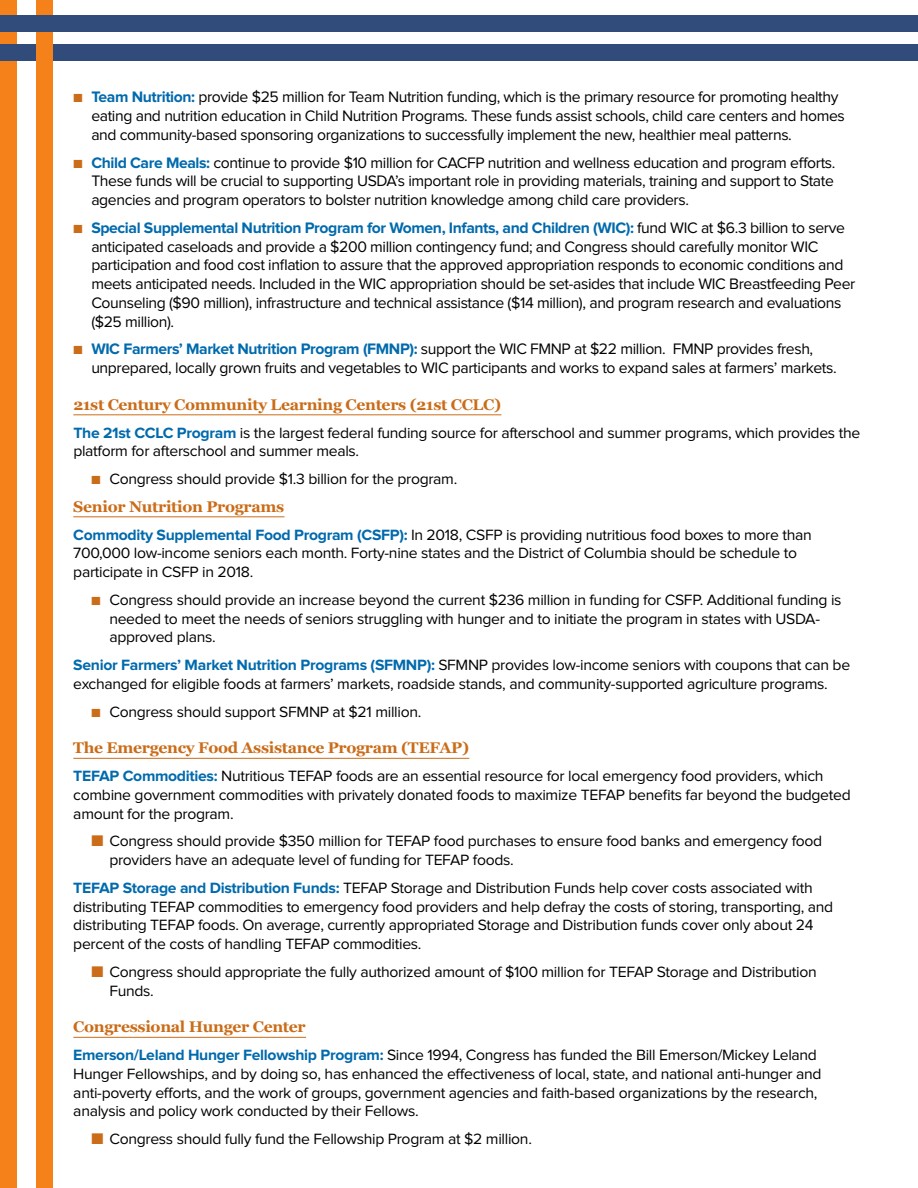
<style>
.page{position:relative;width:918px;height:1188px;background:#fff}
.page>*{position:absolute;margin:0;border:0;box-sizing:border-box;transform-origin:0 0}
.t1{font:15.75px/18.8px "Proxima Nova";letter-spacing:-.025em;color:#000}
.t2{font:15.45px/18.8px "Proxima Nova";letter-spacing:-.02em;color:#000}
.t3{font:700 15.45px "Georgia";letter-spacing:-.02em;color:#ca6c18}
.s1{color:#ca6c18}
.s2{font-weight:700;color:#006aad}
</style>
<div class="page">
<hr style="left:73px;top:414px;width:428px;height:1px;background:#ca6c18">
<hr style="left:73px;top:516px;width:212px;height:1px;background:#ca6c18">
<hr style="left:73px;top:758px;width:396px;height:1px;background:#ca6c18">
<hr style="left:73px;top:1037px;width:233px;height:1px;background:#ca6c18">
<div style="left:0;top:0;width:17px;height:1188px;background:#f48119"></div>
<div style="left:0;top:44px;width:918px;height:17px;background:#314b7a"></div>
<div style="left:36px;top:0;width:16px;height:1188px;background:#f48119"></div>
<div style="left:0;top:15px;width:918px;height:17px;background:#314b7a"></div>
<p class="t1" style="left:91px;top:88px;width:755px;text-indent:-18px"><span class="s1">■</span> <span class="s2">Team Nutrition:</span> provide $25 million for Team Nutrition funding, which is the primary resource for promoting healthy eating and nutrition education in Child Nutrition Programs. These funds assist schools, child care centers and homes and community-based sponsoring organizations to successfully implement the new, healthier meal patterns.</p>
<p class="t1" style="left:91px;top:154px;width:746px;text-align:justify;text-indent:-18px"><span class="s1">■</span> <span class="s2">Child Care Meals:</span> continue to provide $10 million for CACFP nutrition and wellness education and program efforts.<br>These funds will be crucial to supporting USDA’s important role in providing materials, training and support to State agencies and program operators to bolster nutrition knowledge among child care providers.</p>
<p class="t1" style="left:91px;top:219px;width:766px;text-indent:-18px"><span class="s1">■</span> <span class="s2">Special Supplemental Nutrition Program for Women, Infants, and Children (WIC):</span> fund WIC at $6.3 billion to serve anticipated caseloads and provide a $200 million contingency fund; and Congress should carefully monitor WIC participation and food cost inflation to assure that the approved appropriation responds to economic conditions and meets anticipated needs. Included in the WIC appropriation should be set-asides that include WIC Breastfeeding Peer Counseling ($90 million), infrastructure and technical assistance ($14 million), and program research and evaluations ($25 million).</p>
<p class="t1" style="left:91px;top:340px;width:747px;text-indent:-18px"><span class="s1">■</span> <span class="s2">WIC Farmers’ Market Nutrition Program (FMNP):</span> support the WIC FMNP at $22 million. FMNP provides fresh, unprepared, locally grown fruits and vegetables to WIC participants and works to expand sales at farmers’ markets.</p>
<p class="t3" style="left:73px;top:396px;width:429px">21st Century Community Learning Centers (21st CCLC)</p>
<p class="t2" style="left:73px;top:424px;width:788px"><span class="s2">The 21st CCLC Program</span> is the largest federal funding source for afterschool and summer programs, which provides the platform for afterschool and summer meals.</p>
<p class="t2" style="left:91px;top:470px;width:368px"><span class="s1">■</span> Congress should provide $1.3 billion for the program.</p>
<p class="t3" style="left:73px;top:498px;width:212px">Senior Nutrition Programs</p>
<p class="t2" style="left:73px;top:526px;width:740px"><span class="s2">Commodity Supplemental Food Program (CSFP):</span> In 2018, CSFP is providing nutritious food boxes to more than<br>700,000 low-income seniors each month. Forty-nine states and the District of Columbia should be schedule to participate in CSFP in 2018.</p>
<p class="t2" style="left:109px;top:591px;width:734px;text-indent:-18px"><span class="s1">■</span> Congress should provide an increase beyond the current $236 million in funding for CSFP. Additional funding is needed to meet the needs of seniors struggling with hunger and to initiate the program in states with USDA&shy;approved plans.</p>
<p class="t2" style="left:73px;top:656px;width:778px"><span class="s2">Senior Farmers’ Market Nutrition Programs (SFMNP):</span> SFMNP provides low-income seniors with coupons that can be exchanged for eligible foods at farmers’ markets, roadside stands, and community-supported agriculture programs.</p>
<p class="t2" style="left:91px;top:703px;width:332px"><span class="s1">■</span> Congress should support SFMNP at $21 million.</p>
<p class="t3" style="left:73px;top:739px;width:397px">The Emergency Food Assistance Program (TEFAP)</p>
<p class="t2" style="left:73px;top:767px;width:779px"><span class="s2">TEFAP Commodities:</span> Nutritious TEFAP foods are an essential resource for local emergency food providers, which combine government commodities with privately donated foods to maximize TEFAP benefits far beyond the budgeted amount for the program.</p>
<p class="t2" style="left:109px;top:833px;width:714px;text-indent:-18px"><span class="s1">■</span> Congress should provide $350 million for TEFAP food purchases to ensure food banks and emergency food providers have an adequate level of funding for TEFAP foods.</p>
<p class="t2" style="left:73px;top:879px;width:762px"><span class="s2">TEFAP Storage and Distribution Funds:</span> TEFAP Storage and Distribution Funds help cover costs associated with distributing TEFAP commodities to emergency food providers and help defray the costs of storing, transporting, and distributing TEFAP foods. On average, currently appropriated Storage and Distribution funds cover only about 24 percent of the costs of handling TEFAP commodities.</p>
<p class="t2" style="left:109px;top:963px;width:709px;text-indent:-18px"><span class="s1">■</span> Congress should appropriate the fully authorized amount of $100 million for TEFAP Storage and Distribution<br>Funds.</p>
<p class="t3" style="left:73px;top:1018px;width:234px">Congressional Hunger Center</p>
<p class="t2" style="left:73px;top:1046px;width:750px"><span class="s2">Emerson/Leland Hunger Fellowship Program:</span> Since 1994, Congress has funded the Bill Emerson/Mickey Leland Hunger Fellowships, and by doing so, has enhanced the effectiveness of local, state, and national anti-hunger and anti-poverty efforts, and the work of groups, government agencies and faith-based organizations by the research, analysis and policy work conducted by their Fellows.</p>
<p class="t2" style="left:91px;top:1130px;width:442px"><span class="s1">■</span> Congress should fully fund the Fellowship Program at $2 million.</p>
</div>
